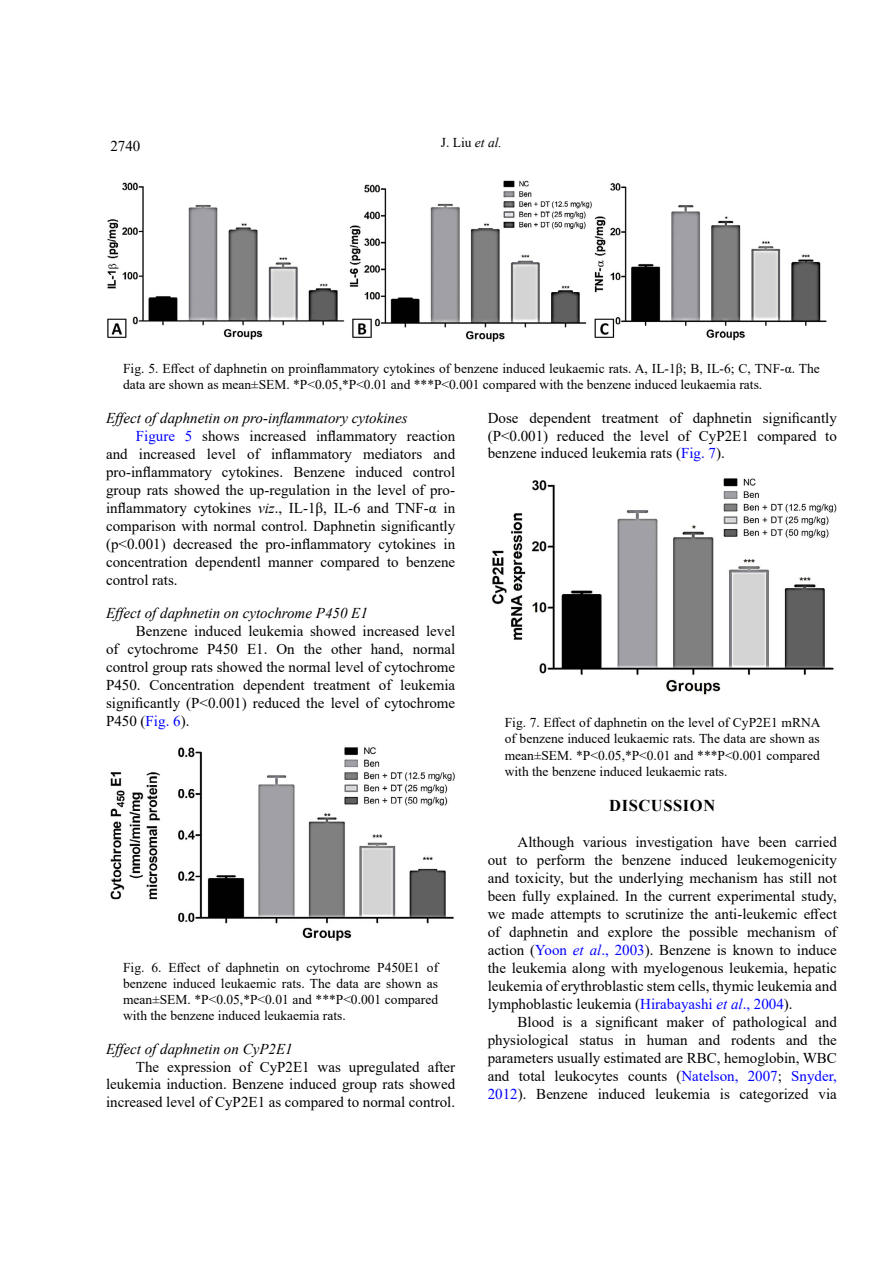
<style>
.page{position:relative;width:893px;height:1263px;background:#fff}
.page>*{position:absolute;margin:0;border:0;box-sizing:border-box;transform-origin:0 0}
.t1{font:700 16.5px "Times New Roman";letter-spacing:.035em;color:#000}
.t2{font:15px/18px "Times New Roman";color:#000;text-align:justify}
.t3{font:italic 15px "Times New Roman";color:#000}
.t4{font:13.5px/16.2px "Times New Roman";color:#000;text-align:justify}
.s1{font-style:italic}
.s2{color:#00f}
.s3{font-style:italic;color:#00f}
</style>
<div class="page">
<img style="left:107px;top:180px;width:720px;height:162px">
<img style="left:110px;top:747px;width:345px;height:194px">
<img style="left:492px;top:478px;width:345px;height:217px">
<p class="t2" style="left:110px;top:136px;width:31px">2740</p>
<p class="t4" style="left:441px;top:134px;width:63px">J. Liu <span class="s1">et al.</span></p>
<p class="t4" style="left:123px;top:360px;width:698px">Fig. 5. Effect of daphnetin on proinflammatory cytokines of benzene induced leukaemic rats. A, IL-1β; B, IL-6; C, TNF-α. The data are shown as mean±SEM. *P&lt;0.05,*P&lt;0.01 and ***P&lt;0.001 compared with the benzene induced leukaemia rats.</p>
<p class="t3" style="left:106px;top:408px;width:303px">Effect of daphnetin on pro-inflammatory cytokines</p>
<p class="t2" style="left:136px;top:427px;width:321px"><span class="s2">Figure 5</span> shows increased inflammatory reaction</p>
<p class="t2" style="left:106px;top:445px;width:351px">and increased level of inflammatory mediators and</p>
<p class="t2" style="left:106px;top:463px;width:351px">pro-inflammatory cytokines. Benzene induced control</p>
<p class="t2" style="left:106px;top:481px;width:351px">group rats showed the up-regulation in the level of pro-</p>
<p class="t2" style="left:106px;top:499px;width:351px">inflammatory cytokines <span class="s1">viz</span>., IL-1β, IL-6 and TNF-α in</p>
<p class="t2" style="left:106px;top:517px;width:351px">comparison with normal control. Daphnetin significantly</p>
<p class="t2" style="left:106px;top:535px;width:351px">(p&lt;0.001) decreased the pro-inflammatory cytokines in</p>
<p class="t2" style="left:106px;top:553px;width:351px">concentration dependentl manner compared to benzene</p>
<p class="t2" style="left:106px;top:571px;width:73px">control rats.</p>
<p class="t3" style="left:106px;top:602px;width:263px">Effect of daphnetin on cytochrome P450 E1</p>
<p class="t2" style="left:106px;top:621px;width:351px;text-indent:30px">Benzene induced leukemia showed increased level of cytochrome P450 E1. On the other hand, normal control group rats showed the normal level of cytochrome P450. Concentration dependent treatment of leukemia significantly (P&lt;0.001) reduced the level of cytochrome P450 (<span class="s2">Fig. 6</span>).</p>
<p class="t2" style="left:488px;top:409px;width:351px">Dose dependent treatment of daphnetin significantly (P&lt;0.001) reduced the level of CyP2E1 compared to benzene induced leukemia rats (<span class="s2">Fig. 7</span>).</p>
<p class="t4" style="left:505px;top:714px;width:317px">Fig. 7. Effect of daphnetin on the level of CyP2E1 mRNA of benzene induced leukaemic rats. The data are shown as mean±SEM. *P&lt;0.05,*P&lt;0.01 and ***P&lt;0.001 compared with the benzene induced leukaemic rats.</p>
<p class="t1" style="left:609px;top:794px;width:108px">DISCUSSION</p>
<p class="t2" style="left:488px;top:832px;width:351px;text-indent:30px">Although various investigation have been carried out to perform the benzene induced leukemogenicity and toxicity, but the underlying mechanism has still not been fully explained. In the current experimental study, we made attempts to scrutinize the anti-leukemic effect of daphnetin and explore the possible mechanism of action (<span class="s2">Yoon</span> <span class="s3">et al</span><span class="s2">., 2003</span>). Benzene is known to induce the leukemia along with myelogenous leukemia, hepatic leukemia of erythroblastic stem cells, thymic leukemia and lymphoblastic leukemia (<span class="s2">Hirabayashi</span> <span class="s3">et al</span><span class="s2">., 2004</span>).</p>
<p class="t2" style="left:488px;top:1012px;width:351px;text-indent:30px">Blood is a significant maker of pathological and physiological status in human and rodents and the parameters usually estimated are RBC, hemoglobin, WBC and total leukocytes counts (<span class="s2">Natelson, 2007</span>; <span class="s2">Snyder, 2012</span>). Benzene induced leukemia is categorized via</p>
<p class="t4" style="left:123px;top:958px;width:317px">Fig. 6. Effect of daphnetin on cytochrome P450E1 of benzene induced leukaemic rats. The data are shown as mean±SEM. *P&lt;0.05,*P&lt;0.01 and ***P&lt;0.001 compared with the benzene induced leukaemia rats.</p>
<p class="t3" style="left:106px;top:1039px;width:188px">Effect of daphnetin on CyP2E1</p>
<p class="t2" style="left:106px;top:1057px;width:351px;text-indent:30px">The expression of CyP2E1 was upregulated after leukemia induction. Benzene induced group rats showed increased level of CyP2E1 as compared to normal control.</p>
</div>
